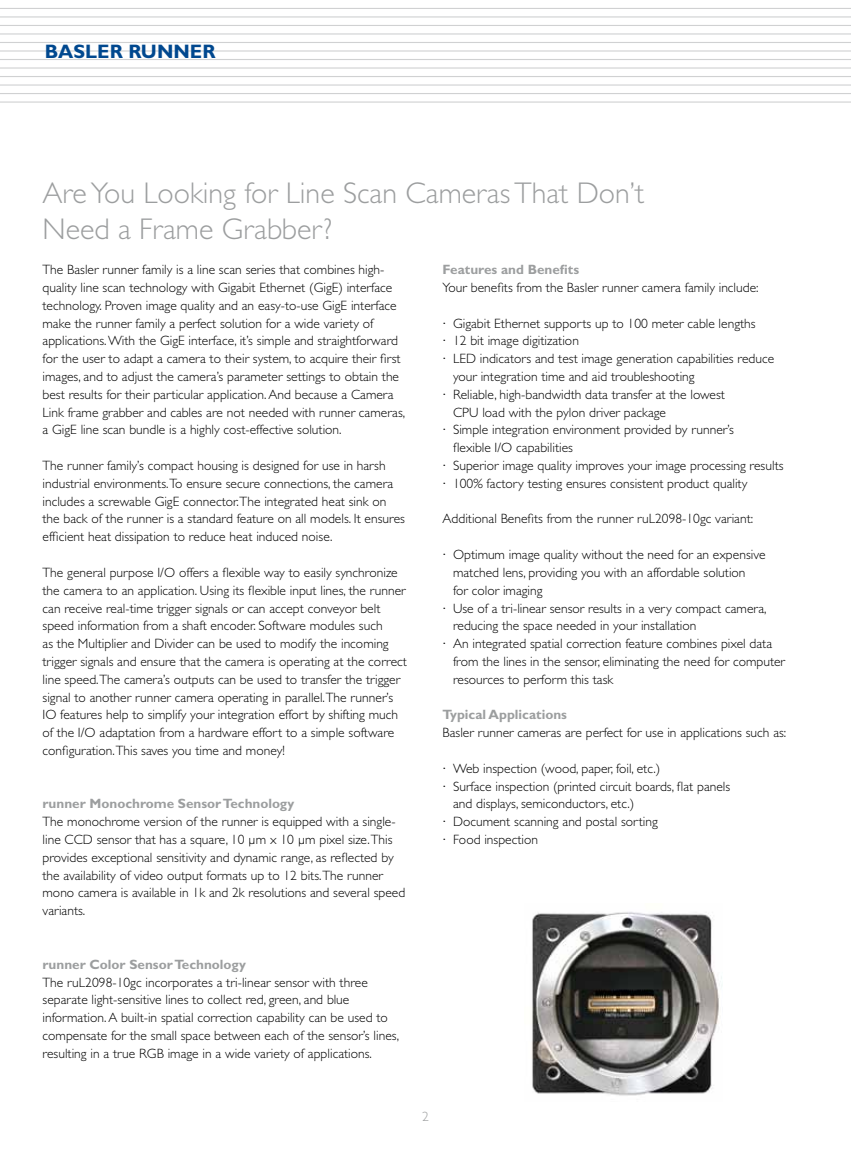
<style>
.page{position:relative;width:851px;height:1149px;background:#fff}
.page>*{position:absolute;margin:0;border:0;box-sizing:border-box;transform-origin:0 0}
.t1{font:300 30px/35.5px "Gill Sans";color:#9c9e9f}
.t2{font:700 19.5px "Gill Sans";color:#00488f}
.t3{font:300 13.5px/17.9px "Gill Sans";color:#000}
.t4{font:700 13.5px "Gill Sans";color:#9c9e9f}
.t5{font:300 13.5px "Gill Sans";color:#9c9e9f}
</style>
<div class="page">
<hr style="left:0;top:8px;width:850px;height:1px;background:#d0d1d2">
<hr style="left:0;top:16px;width:850px;height:2px;background:#d0d1d2">
<hr style="left:0;top:25px;width:850px;height:1px;background:#d0d1d2">
<hr style="left:0;top:33px;width:850px;height:2px;background:#d0d1d2">
<hr style="left:0;top:42px;width:850px;height:1px;background:#d0d1d2">
<hr style="left:0;top:50px;width:850px;height:2px;background:#d0d1d2">
<hr style="left:0;top:59px;width:850px;height:1px;background:#d0d1d2">
<hr style="left:0;top:67px;width:850px;height:2px;background:#d0d1d2">
<hr style="left:0;top:76px;width:850px;height:1px;background:#d0d1d2">
<hr style="left:0;top:84px;width:850px;height:2px;background:#d0d1d2">
<hr style="left:0;top:93px;width:850px;height:1px;background:#d0d1d2">
<hr style="left:0;top:101px;width:850px;height:2px;background:#d0d1d2">
<img style="left:532px;top:912px;width:190px;height:184px">
<h2 class="t2" style="left:45px;top:39px;width:172px">BASLER RUNNER</h2>
<h1 class="t1" style="left:43px;top:175px;width:603px">Are You Looking for Line Scan Cameras That Don’t<br>Need a Frame Grabber?</h1>
<p class="t3" style="left:43px;top:261px;width:364px">The Basler runner family is a line scan series that combines high&shy;quality line scan technology with Gigabit Ethernet (GigE) interface technology. Proven image quality and an easy-to-use GigE interface make the runner family a perfect solution for a wide variety of applications. With the GigE interface, it’s simple and straightforward for the user to adapt a camera to their system, to acquire their first images, and to adjust the camera’s parameter settings to obtain the best results for their particular application. And because a Camera Link frame grabber and cables are not needed with runner cameras, a GigE line scan bundle is a highly cost-effective solution.</p>
<p class="t3" style="left:43px;top:456px;width:364px">The runner family’s compact housing is designed for use in harsh industrial environments. To ensure secure connections, the camera includes a screwable GigE connector. The integrated heat sink on the back of the runner is a standard feature on all models. It ensures efficient heat dissipation to reduce heat induced noise.</p>
<p class="t3" style="left:43px;top:563px;width:366px">The general purpose I/O offers a flexible way to easily synchronize the camera to an application. Using its flexible input lines, the runner can receive real-time trigger signals or can accept conveyor belt speed information from a shaft encoder. Software modules such<br>as the Multiplier and Divider can be used to modify the incoming trigger signals and ensure that the camera is operating at the correct line speed. The camera’s outputs can be used to transfer the trigger signal to another runner camera operating in parallel. The runner’s IO features help to simplify your integration effort by shifting much of the I/O adaptation from a hardware effort to a simple software configuration. This saves you time and money!</p>
<p class="t4" style="left:43px;top:795px;width:253px">runner Monochrome SensorTechnology</p>
<p class="t3" style="left:43px;top:812px;width:364px">The monochrome version of the runner is equipped with a single&shy;line CCD sensor that has a square, 10 µm x 10 µm pixel size. This provides exceptional sensitivity and dynamic range, as reflected by the availability of video output formats up to 12 bits. The runner mono camera is available in 1k and 2k resolutions and several speed variants.</p>
<p class="t4" style="left:43px;top:955px;width:205px">runner Color SensorTechnology</p>
<p class="t3" style="left:43px;top:972px;width:358px">The ruL2098-10gc incorporates a tri-linear sensor with three separate light-sensitive lines to collect red, green, and blue information. A built-in spatial correction capability can be used to compensate for the small space between each of the sensor’s lines, resulting in a true RGB image in a wide variety of applications.</p>
<p class="t4" style="left:442px;top:261px;width:138px">Features and Benefits</p>
<p class="t3" style="left:442px;top:278px;width:317px">Your benefits from the Basler runner camera family include:</p>
<p class="t3" style="left:442px;top:314px;width:314px">· Gigabit Ethernet supports up to 100 meter cable lengths</p>
<p class="t3" style="left:442px;top:332px;width:138px">· 12 bit image digitization</p>
<p class="t3" style="left:442px;top:350px;width:333px">· LED indicators and test image generation capabilities reduce</p>
<p class="t3" style="left:453px;top:367px;width:243px">your integration time and aid troubleshooting</p>
<p class="t3" style="left:442px;top:385px;width:284px">· Reliable, high-bandwidth data transfer at the lowest</p>
<p class="t3" style="left:453px;top:403px;width:214px">CPU load with the pylon driver package</p>
<p class="t3" style="left:442px;top:421px;width:293px">· Simple integration environment provided by runner’s</p>
<p class="t3" style="left:453px;top:439px;width:121px">flexible I/O capabilities</p>
<p class="t3" style="left:442px;top:456px;width:342px">· Superior image quality improves your image processing results</p>
<p class="t3" style="left:442px;top:474px;width:306px">· 100% factory testing ensures consistent product quality</p>
<p class="t3" style="left:442px;top:510px;width:312px">Additional Benefits from the runner ruL2098-10gc variant:</p>
<p class="t3" style="left:442px;top:545px;width:324px">· Optimum image quality without the need for an expensive</p>
<p class="t3" style="left:453px;top:563px;width:294px">matched lens, providing you with an affordable solution</p>
<p class="t3" style="left:453px;top:581px;width:91px">for color imaging</p>
<p class="t3" style="left:442px;top:599px;width:325px">· Use of a tri-linear sensor results in a very compact camera,</p>
<p class="t3" style="left:453px;top:616px;width:245px">reducing the space needed in your installation</p>
<p class="t3" style="left:442px;top:634px;width:331px">· An integrated spatial correction feature combines pixel data</p>
<p class="t3" style="left:453px;top:652px;width:333px">from the lines in the sensor, eliminating the need for computer</p>
<p class="t3" style="left:453px;top:670px;width:162px">resources to perform this task</p>
<p class="t4" style="left:442px;top:706px;width:126px">Typical Applications</p>
<p class="t3" style="left:442px;top:723px;width:345px">Basler runner cameras are perfect for use in applications such as:</p>
<p class="t3" style="left:442px;top:759px;width:219px">· Web inspection (wood, paper, foil, etc.)</p>
<p class="t3" style="left:442px;top:777px;width:289px">· Surface inspection (printed circuit boards, flat panels</p>
<p class="t3" style="left:453px;top:794px;width:183px">and displays, semiconductors, etc.)</p>
<p class="t3" style="left:442px;top:812px;width:217px">· Document scanning and postal sorting</p>
<p class="t3" style="left:442px;top:830px;width:97px">· Food inspection</p>
<p class="t5" style="left:422px;top:1108px;width:8px">2</p>
</div>
